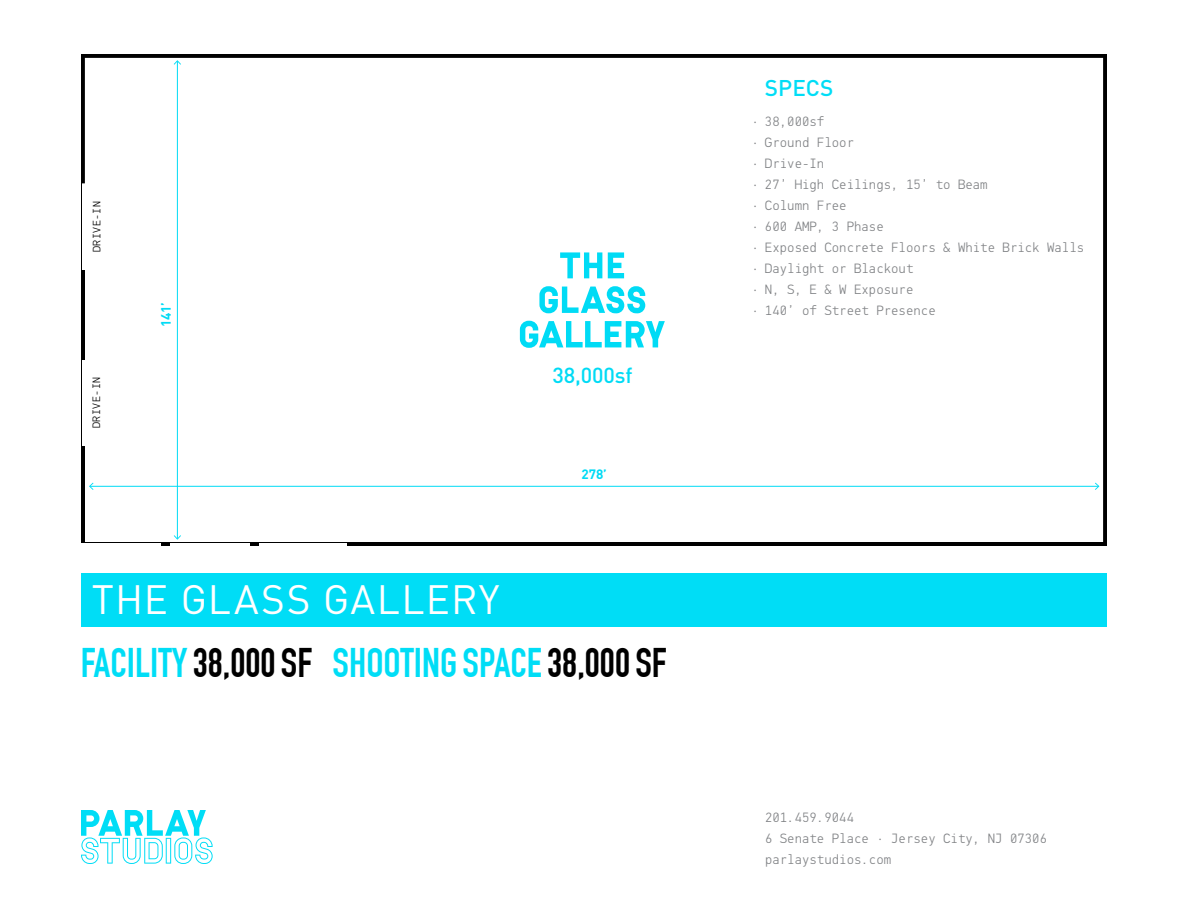
<style>
.page{position:relative;width:1188px;height:918px;background:#fff}
.page>*{position:absolute;margin:0;border:0;box-sizing:border-box;transform-origin:0 0}
.t1{font:700 40.5px "DIN Condensed";color:#00ddf6}
.t2{font:40.5px "DIN";letter-spacing:.035em;color:#fff}
.t3{font:500 22.5px "DIN";color:#00ddf6}
.t4{font:500 21.6px "DIN";letter-spacing:-.005em;color:#00dbf5}
.t5{font:300 13.5px/21px "PF Din Mono";color:#808285}
.t6{font:700 13.5px "DIN";letter-spacing:-.005em;color:#00dbf5}
.t7{font:300 10.8px "PF Din Mono";letter-spacing:.05em;color:#000}
.s1{color:#000}
</style>
<div class="page">
<svg style="left:81px;top:810px;width:132px;height:54px"></svg>
<svg style="left:81px;top:54px;width:1026px;height:492px"></svg>
<hr style="left:81px;top:183px;width:1px;height:270px;background:#000">
<hr style="left:81px;top:542px;width:266px;height:1px;background:#000">
<hr style="left:177px;top:61px;width:1px;height:478px;background:#00dbf5">
<svg style="left:162px;top:535px;width:19px;height:11px"></svg>
<svg style="left:174px;top:60px;width:7px;height:5px"></svg>
<hr style="left:90px;top:486px;width:1008px;height:1px;background:#00dbf5">
<svg style="left:89px;top:483px;width:5px;height:7px"></svg>
<svg style="left:1095px;top:483px;width:4px;height:7px"></svg>
<div style="left:81px;top:573px;width:1026px;height:54px;background:#00ddf6"></div>
<p class="t7" style="left:91px;top:252px;width:53px;rotate:-90deg">DRIVE-IN</p>
<p class="t7" style="left:90px;top:428px;width:53px;rotate:-90deg">DRIVE-IN</p>
<p class="t6" style="left:157px;top:327px;width:27px;rotate:-90deg">141’</p>
<h3 class="t4" style="left:552px;top:361px;width:82px">38,000sf</h3>
<p class="t6" style="left:582px;top:466px;width:27px">278’</p>
<h1 class="t2" style="left:92px;top:574px;width:409px">THE GLASS GALLERY</h1>
<h1 class="t1" style="left:81px;top:639px;width:587px">FACILITY <span class="s1">38,000 SF</span> SHOOTING SPACE <span class="s1">38,000 SF</span></h1>
<h2 class="t3" style="left:765px;top:74px;width:70px">SPECS</h2>
<p class="t5" style="left:751px;top:111px;width:334px">· 38,000sf<br>· Ground Floor<br>· Drive-In<br>· 27’ High Ceilings, 15’ to Beam<br>· Column Free<br>· 600 AMP, 3 Phase<br>· Exposed Concrete Floors &amp; White Brick Walls · Daylight or Blackout<br>· N, S, E &amp; W Exposure<br>· 140’ of Street Presence</p>
<p class="t5" style="left:765px;top:807px;width:284px">201.459.9044<br>6 Senate Place · Jersey City, NJ 07306 parlaystudios.com</p>
</div>
